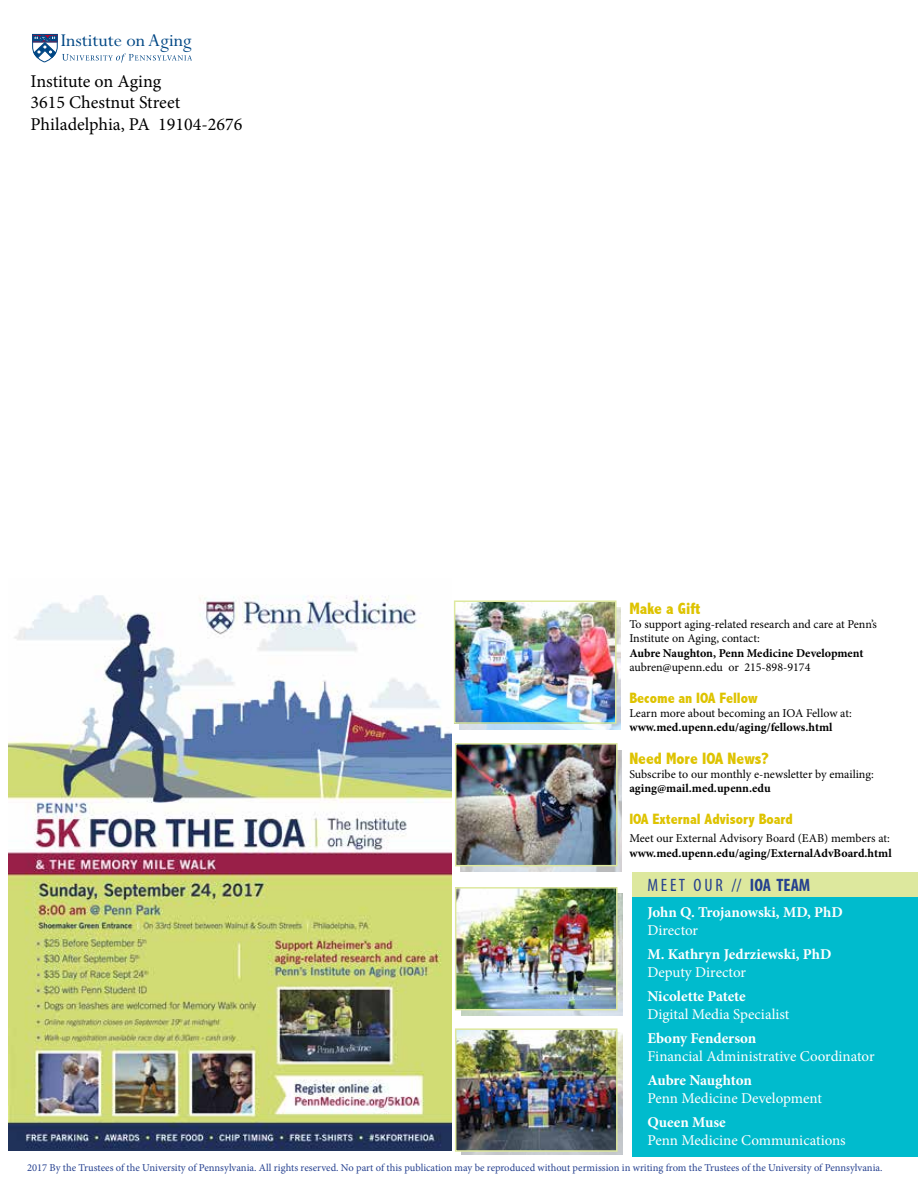
<style>
.page{position:relative;width:918px;height:1188px;background:#fff}
.page>*{position:absolute;margin:0;border:0;box-sizing:border-box;transform-origin:0 0}
.t1{font:20.25px "Perpetua";color:#004785}
.t2{font:18px/21.6px "Minion Pro";color:#000}
.t3{font:condensed 18px "Myriad Pro";color:#25408f}
.t4{font:800 condensed 16.5px "Abadi";color:#dec300}
.t5{font:15px "Minion Pro";color:#fff}
.t6{font:700 15px "Minion Pro";letter-spacing:-.005em;color:#fff}
.t7{font:800 condensed 15px "Abadi";color:#dec300}
.t8{font:12px/14.4px "Minion Pro";letter-spacing:-.005em;color:#000}
.t9{font:700 12px "Minion Pro";color:#000}
.t10{font:10.5px "Minion Pro";color:#25408f}
.s1{font-weight:700}
</style>
<div class="page">
<img style="left:462px;top:1033px;width:161px;height:122px">
<img style="left:462px;top:893px;width:161px;height:122px">
<img style="left:460px;top:751px;width:161px;height:121px">
<img style="left:459px;top:608px;width:162px;height:122px">
<div style="left:632px;top:872px;width:286px;height:285px;background:#00bbcd"></div>
<svg style="left:32px;top:33px;width:160px;height:30px"></svg>
<div style="left:632px;top:872px;width:286px;height:25px;background:#dde89e"></div>
<img style="left:9px;top:595px;width:442px;height:556px">
<svg style="left:8px;top:758px;width:5px;height:45px"></svg>
<svg style="left:9px;top:803px;width:14px;height:9px"></svg>
<svg style="left:8px;top:868px;width:5px;height:20px"></svg>
<div style="left:8px;top:888px;width:11px;height:248px;background:#d1dc74"></div>
<svg style="left:8px;top:1136px;width:11px;height:15px"></svg>
<img style="left:458px;top:1031px;width:157px;height:118px">
<div style="left:455px;top:1028px;width:163px;height:124px;border:2px solid #dde89e"></div>
<img style="left:457px;top:603px;width:156px;height:118px">
<div style="left:454px;top:600px;width:162px;height:124px;border:2px solid #dde89e"></div>
<img style="left:458px;top:746px;width:157px;height:117px">
<div style="left:455px;top:743px;width:163px;height:123px;border:2px solid #dde89e"></div>
<img style="left:458px;top:890px;width:157px;height:117px">
<div style="left:455px;top:887px;width:163px;height:123px;border:2px solid #dde89e"></div>
<h1 class="t1" style="left:61px;top:28px;width:132px">Institute on Aging</h1>
<h2 class="t2" style="left:31px;top:70px;width:213px">Institute on Aging<br>3615 Chestnut Street<br>Philadelphia, PA 19104-2676</h2>
<h3 class="t4" style="left:629px;top:599px;width:73px">Make a Gift</h3>
<p class="t8" style="left:629px;top:617px;width:249px">To support aging-related research and care at Penn’s<br>Institute on Aging, contact:</p>
<p class="t9" style="left:629px;top:644px;width:236px">Aubre Naughton, Penn Medicine Development</p>
<p class="t8" style="left:629px;top:660px;width:183px">aubren@upenn.edu or 215-898-9174</p>
<p class="t7" style="left:629px;top:689px;width:130px">Become an IOA Fellow</p>
<p class="t8" style="left:629px;top:706px;width:224px">Learn more about becoming an IOA Fellow at:</p>
<p class="t9" style="left:629px;top:719px;width:205px">www.med.upenn.edu/aging/fellows.html</p>
<h3 class="t4" style="left:629px;top:749px;width:141px">Need More IOA News?</h3>
<p class="t8" style="left:629px;top:767px;width:246px">Subscribe to our monthly e-newsletter by emailing:</p>
<p class="t9" style="left:629px;top:780px;width:143px">aging@mail.med.upenn.edu</p>
<p class="t7" style="left:629px;top:811px;width:165px">IOA External Advisory Board</p>
<p class="t8" style="left:629px;top:831px;width:262px">Meet our External Advisory Board (EAB) members at:</p>
<p class="t9" style="left:629px;top:845px;width:264px">www.med.upenn.edu/aging/ExternalAdvBoard.html</p>
<h2 class="t3" style="left:647px;top:874px;width:165px">M E E T O U R // <span class="s1">IOA TEAM</span></h2>
<p class="t6" style="left:647px;top:902px;width:197px">John Q. Trojanowski, MD, PhD</p>
<p class="t5" style="left:647px;top:920px;width:52px">Director</p>
<p class="t6" style="left:647px;top:944px;width:186px">M. Kathryn Jedrziewski, PhD</p>
<p class="t5" style="left:647px;top:962px;width:100px">Deputy Director</p>
<p class="t6" style="left:647px;top:986px;width:100px">Nicolette Patete</p>
<p class="t5" style="left:647px;top:1004px;width:144px">Digital Media Specialist</p>
<p class="t6" style="left:647px;top:1028px;width:111px">Ebony Fenderson</p>
<p class="t5" style="left:647px;top:1046px;width:229px">Financial Administrative Coordinator</p>
<p class="t6" style="left:647px;top:1070px;width:106px">Aubre Naughton</p>
<p class="t5" style="left:647px;top:1088px;width:176px">Penn Medicine Development</p>
<p class="t6" style="left:647px;top:1112px;width:80px">Queen Muse</p>
<p class="t5" style="left:647px;top:1130px;width:200px">Penn Medicine Communications</p>
<p class="t10" style="left:27px;top:1161px;width:857px">2017 By the Trustees of the University of Pennsylvania. All rights reserved. No part of this publication may be reproduced without permission in writing from the Trustees of the University of Pennsylvania.</p>
</div>
